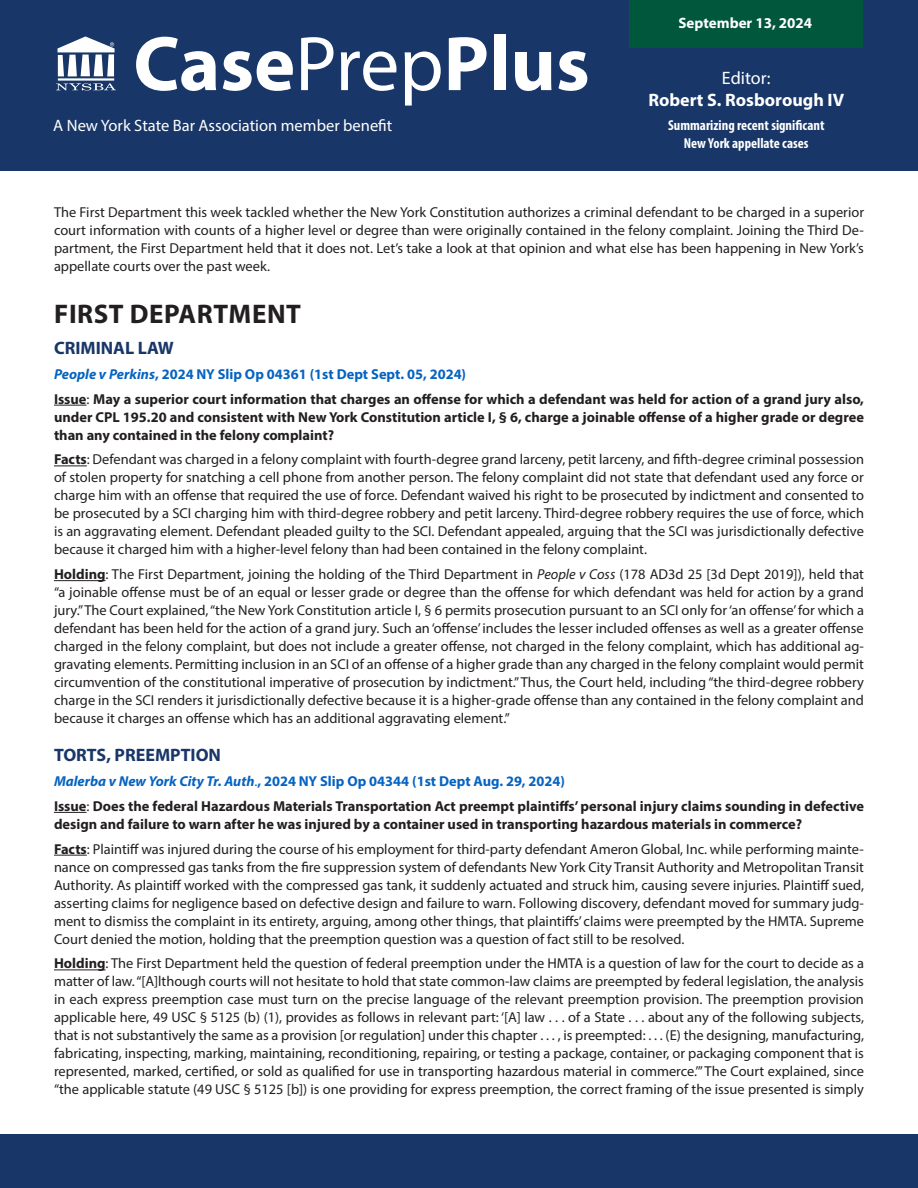
<style>
.page{position:relative;width:918px;height:1188px;background:#fff}
.page>*{position:absolute;margin:0;border:0;box-sizing:border-box;transform-origin:0 0}
.t1{font:700 78px "Myriad Pro";color:#fff}
.department{font:700 27px "Myriad Pro";letter-spacing:.02em;color:#231f20}
.area_of_law{font:700 18px "Myriad Pro";color:#183667}
.Body_Copy{font:700 18px/21.6px "Myriad Pro";color:#fff;text-align:center}
.t2{font:16.5px "Myriad Pro";color:#fff}
.t3{font:700 15px "Myriad Pro";color:#fff}
.Body_Copy-2{font:14.4px/18px "Myriad Pro";color:#231f20;text-align:justify}
.Body_Copy-3{font:700 14.4px/18px "Myriad Pro";color:#231f20;text-align:justify}
.Case_text{font:700 14.4px "Myriad Pro";color:#0563c1}
.Body_Copy-4{font:700 condensed 14.4px/18px "Myriad Pro";color:#fff;text-align:center}
.s1{font-weight:400}
.s2{font-style:italic}
.s3{font-weight:700}
</style>
<div class="page">
<hr style="left:54px;top:405px;width:33px;height:1px;background:#231f20">
<hr style="left:54px;top:466px;width:33px;height:1px;background:#231f20">
<hr style="left:54px;top:580px;width:52px;height:1px;background:#231f20">
<hr style="left:54px;top:812px;width:33px;height:1px;background:#231f20">
<hr style="left:54px;top:855px;width:33px;height:1px;background:#231f20">
<hr style="left:54px;top:970px;width:52px;height:1px;background:#231f20">
<div style="left:0;top:0;width:918px;height:171px;background:#183667"></div>
<div style="left:629px;top:0;width:234px;height:47px;background:#00573c"></div>
<svg style="left:56px;top:83px;width:60px;height:7px"></svg>
<hr style="left:58px;top:78px;width:56px;height:3px;background:#fff">
<svg style="left:58px;top:36px;width:57px;height:40px"></svg>
<div style="left:0;top:1134px;width:918px;height:54px;background:#183667"></div>
<p class="t1" style="left:133px;top:13px;width:458px">Case<span class="s1">Prep</span>Plus</p>
<p class="t2" style="left:53px;top:115px;width:341px">A New York State Bar Association member benefit</p>
<p class="t3" style="left:678px;top:13px;width:135px">September 13, 2024</p>
<p class="Body_Copy" style="left:648px;top:67px;width:197px"><span class="s1">Editor:<br></span>Robert S. Rosborough IV</p>
<p class="Body_Copy-4" style="left:668px;top:116px;width:158px">Summarizing recent significant<br>New York appellate cases</p>
<p class="Body_Copy-2" style="left:54px;top:203px;width:812px">The First Department this week tackled whether the New York Constitution authorizes a criminal defendant to be charged in a superior court information with counts of a higher level or degree than were originally contained in the felony complaint. Joining the Third De&shy;partment, the First Department held that it does not. Let’s take a look at that opinion and what else has been happening in New York’s appellate courts over the past week.</p>
<p class="department" style="left:54px;top:296px;width:248px">FIRST DEPARTMENT</p>
<p class="area_of_law" style="left:54px;top:336px;width:121px">CRIMINAL LAW</p>
<p class="Case_text" style="left:54px;top:365px;width:414px"><span class="s2">People v Perkins</span>, 2024 NY Slip Op 04361 (1st Dept Sept. 05, 2024)</p>
<p class="Body_Copy-3" style="left:54px;top:389px;width:812px">Issue<span class="s1">:</span> May a superior court information that charges an offense for which a defendant was held for action of a grand jury also, under CPL 195.20 and consistent with New York Constitution article I, § 6, charge a joinable offense of a higher grade or degree than any contained in the felony complaint?</p>
<p class="Body_Copy-2" style="left:54px;top:450px;width:812px"><span class="s3">Facts</span>: Defendant was charged in a felony complaint with fourth-degree grand larceny, petit larceny, and fifth-degree criminal possession of stolen property for snatching a cell phone from another person. The felony complaint did not state that defendant used any force or charge him with an offense that required the use of force. Defendant waived his right to be prosecuted by indictment and consented to be prosecuted by a SCI charging him with third-degree robbery and petit larceny. Third-degree robbery requires the use of force, which is an aggravating element. Defendant pleaded guilty to the SCI. Defendant appealed, arguing that the SCI was jurisdictionally defective because it charged him with a higher-level felony than had been contained in the felony complaint.</p>
<p class="Body_Copy-2" style="left:54px;top:565px;width:812px"><span class="s3">Holding</span>: The First Department, joining the holding of the Third Department in <span class="s2">People v Coss</span> (178 AD3d 25 [3d Dept 2019]), held that “a joinable offense must be of an equal or lesser grade or degree than the offense for which defendant was held for action by a grand jury.” The Court explained, “the New York Constitution article I, § 6 permits prosecution pursuant to an SCI only for ‘an offense’ for which a defendant has been held for the action of a grand jury. Such an ‘offense’ includes the lesser included offenses as well as a greater offense charged in the felony complaint, but does not include a greater offense, not charged in the felony complaint, which has additional ag&shy;gravating elements. Permitting inclusion in an SCI of an offense of a higher grade than any charged in the felony complaint would permit circumvention of the constitutional imperative of prosecution by indictment.” Thus, the Court held, including “the third-degree robbery charge in the SCI renders it jurisdictionally defective because it is a higher-grade offense than any contained in the felony complaint and because it charges an offense which has an additional aggravating element.”</p>
<p class="area_of_law" style="left:54px;top:744px;width:169px">TORTS, PREEMPTION</p>
<p class="Case_text" style="left:54px;top:772px;width:513px"><span class="s2">Malerba v New York City Tr. Auth</span><span class="s1">.</span>, 2024 NY Slip Op 04344 (1st Dept Aug. 29, 2024)</p>
<p class="Body_Copy-3" style="left:54px;top:797px;width:812px">Issue<span class="s1">:</span> Does the federal Hazardous Materials Transportation Act preempt plaintiffs’ personal injury claims sounding in defective design and failure to warn after he was injured by a container used in transporting hazardous materials in commerce?</p>
<p class="Body_Copy-2" style="left:54px;top:840px;width:812px"><span class="s3">Facts</span>: Plaintiff was injured during the course of his employment for third-party defendant Ameron Global, Inc. while performing mainte&shy;nance on compressed gas tanks from the fire suppression system of defendants New York City Transit Authority and Metropolitan Transit Authority. As plaintiff worked with the compressed gas tank, it suddenly actuated and struck him, causing severe injuries. Plaintiff sued, asserting claims for negligence based on defective design and failure to warn. Following discovery, defendant moved for summary judg&shy;ment to dismiss the complaint in its entirety, arguing, among other things, that plaintiffs’ claims were preempted by the HMTA. Supreme Court denied the motion, holding that the preemption question was a question of fact still to be resolved.</p>
<p class="Body_Copy-2" style="left:54px;top:954px;width:812px"><span class="s3">Holding</span>: The First Department held the question of federal preemption under the HMTA is a question of law for the court to decide as a matter of law. “[A]lthough courts will not hesitate to hold that state common-law claims are preempted by federal legislation, the analysis in each express preemption case must turn on the precise language of the relevant preemption provision. The preemption provision applicable here, 49 USC § 5125 (b) (1), provides as follows in relevant part: ‘[A] law . . . of a State . . . about any of the following subjects, that is not substantively the same as a provision [or regulation] under this chapter . . . , is preempted: . . . (E) the designing, manufacturing, fabricating, inspecting, marking, maintaining, reconditioning, repairing, or testing a package, container, or packaging component that is represented, marked, certified, or sold as qualified for use in transporting hazardous material in commerce.’” The Court explained, since “the applicable statute (49 USC § 5125 [b]) is one providing for express preemption, the correct framing of the issue presented is simply</p>
</div>
